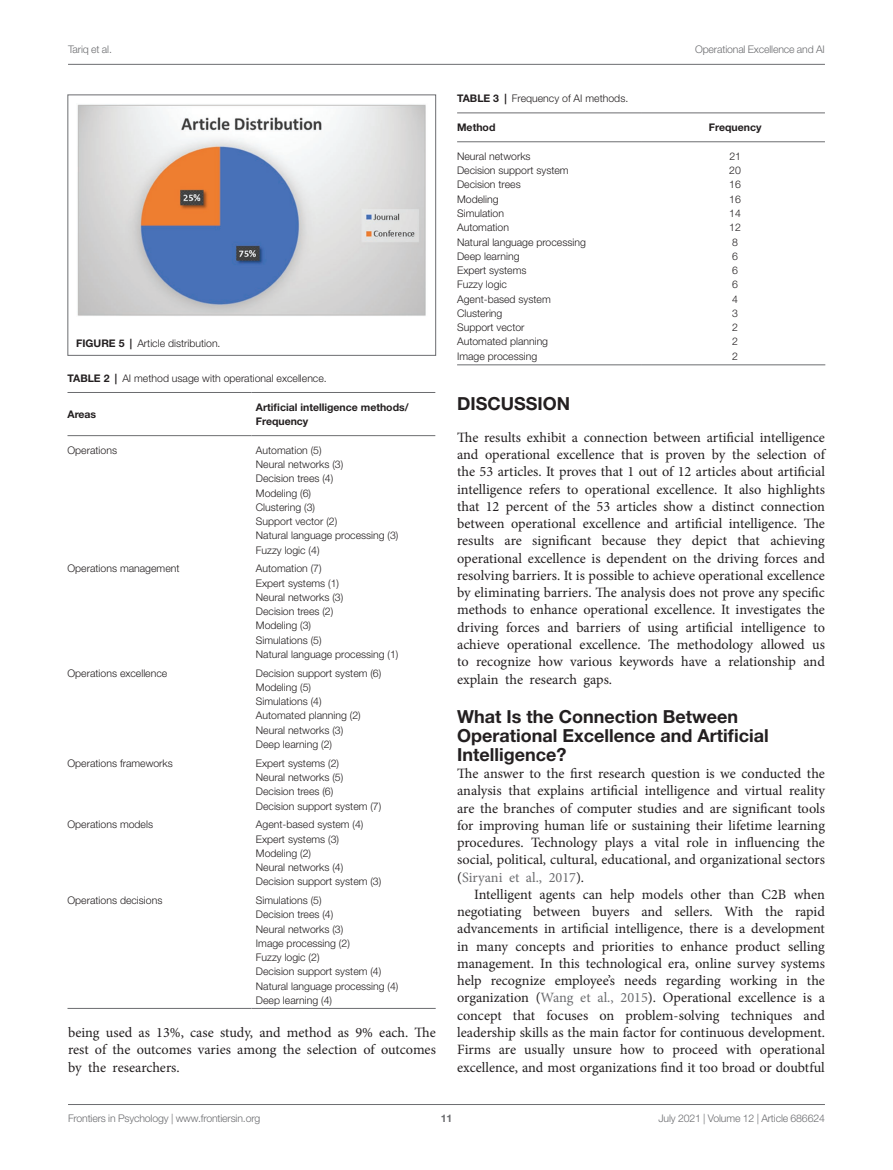
<style>
.page{position:relative;width:893px;height:1170px;background:#fff}
.page>*{position:absolute;margin:0;border:0;box-sizing:border-box;transform-origin:0 0}
.HEAD_2{font:700 18px/18.8px "Helvetica Neue LT Std";color:#231f20}
.HEAD_1{font:700 18px "Helvetica Neue LT Std";color:#231f20}
.TEXT_FLUSH{font:14.25px/17.2px "Minion Pro";color:#231f20;text-align:justify}
.TEXT{font:14.25px/17.2px "Minion Pro";letter-spacing:-.005em;color:#231f20;text-align:justify}
.TB_TX{font:300 10.5px "Helvetica Neue LT Std";color:#231f20}
.t1{font:300 10.5px "Helvetica Neue LT Std";letter-spacing:-.015em;color:#6c6d70}
.TT{font:300 10.5px "Helvetica Neue LT Std";color:#231f20}
.TB_CH{font:700 10.5px/14.2px "Helvetica Neue LT Std";color:#231f20}
.FIG_LEG{font:300 10.5px "Helvetica Neue LT Std";color:#231f20}
.t2{font:700 10.5px "Helvetica Neue LT Std";color:#6c6d70}
.s1{font-weight:700}
.s2{color:#6c6d70}
</style>
<div class="page">
<hr style="left:68px;top:64px;width:757px;height:1px;background:#6c6d70">
<hr style="left:68px;top:1104px;width:757px;height:1px;background:#6c6d70">
<img style="left:77px;top:104px;width:349px;height:212px">
<hr style="left:251px;top:392px;width:184px;height:1px;background:#6c6d70">
<hr style="left:251px;top:435px;width:184px;height:1px;background:#6c6d70">
<hr style="left:68px;top:392px;width:183px;height:1px;background:#6c6d70">
<hr style="left:68px;top:435px;width:183px;height:1px;background:#6c6d70">
<hr style="left:251px;top:1008px;width:185px;height:1px;background:#6c6d70">
<hr style="left:68px;top:1008px;width:183px;height:1px;background:#6c6d70">
<hr style="left:641px;top:113px;width:184px;height:1px;background:#6c6d70">
<hr style="left:641px;top:141px;width:184px;height:1px;background:#6c6d70">
<hr style="left:457px;top:113px;width:184px;height:1px;background:#6c6d70">
<hr style="left:457px;top:141px;width:184px;height:1px;background:#6c6d70">
<hr style="left:457px;top:364px;width:184px;height:1px;background:#6c6d70">
<hr style="left:641px;top:364px;width:184px;height:1px;background:#6c6d70">
<p class="t1" style="left:68px;top:42px;width:45px">Tariq et al.</p>
<p class="t1" style="left:695px;top:42px;width:131px">Operational Excellence and AI</p>
<p class="FIG_LEG" style="left:76px;top:337px;width:146px"><span class="s1">FIGURE 5 |</span> Article distribution.</p>
<p class="TT" style="left:68px;top:371px;width:261px"><span class="s1">TABLE 2 |</span> AI method usage with operational excellence.</p>
<p class="TB_CH" style="left:68px;top:406px;width:30px">Areas</p>
<p class="TB_CH" style="left:256px;top:399px;width:154px">Artificial intelligence methods/<br>Frequency</p>
<p class="TB_TX" style="left:68px;top:443px;width:51px">Operations</p>
<p class="TB_TX" style="left:256px;top:443px;width:67px">Automation (5)</p>
<p class="TB_TX" style="left:256px;top:458px;width:89px">Neural networks (3)</p>
<p class="TB_TX" style="left:256px;top:472px;width:79px">Decision trees (4)</p>
<p class="TB_TX" style="left:256px;top:486px;width:57px">Modeling (6)</p>
<p class="TB_TX" style="left:256px;top:500px;width:61px">Clustering (3)</p>
<p class="TB_TX" style="left:256px;top:515px;width:83px">Support vector (2)</p>
<p class="TB_TX" style="left:256px;top:529px;width:144px">Natural language processing (3)</p>
<p class="TB_TX" style="left:256px;top:543px;width:65px">Fuzzy logic (4)</p>
<p class="TB_TX" style="left:68px;top:562px;width:114px">Operations management</p>
<p class="TB_TX" style="left:256px;top:562px;width:67px">Automation (7)</p>
<p class="TB_TX" style="left:256px;top:576px;width:85px">Expert systems (1)</p>
<p class="TB_TX" style="left:256px;top:590px;width:89px">Neural networks (3)</p>
<p class="TB_TX" style="left:256px;top:605px;width:79px">Decision trees (2)</p>
<p class="TB_TX" style="left:256px;top:619px;width:57px">Modeling (3)</p>
<p class="TB_TX" style="left:256px;top:633px;width:67px">Simulations (5)</p>
<p class="TB_TX" style="left:256px;top:647px;width:144px">Natural language processing (1)</p>
<p class="TB_TX" style="left:68px;top:666px;width:101px">Operations excellence</p>
<p class="TB_TX" style="left:256px;top:666px;width:127px">Decision support system (6)</p>
<p class="TB_TX" style="left:256px;top:680px;width:57px">Modeling (5)</p>
<p class="TB_TX" style="left:256px;top:695px;width:67px">Simulations (4)</p>
<p class="TB_TX" style="left:256px;top:709px;width:106px">Automated planning (2)</p>
<p class="TB_TX" style="left:256px;top:723px;width:89px">Neural networks (3)</p>
<p class="TB_TX" style="left:256px;top:737px;width:78px">Deep learning (2)</p>
<p class="TB_TX" style="left:68px;top:756px;width:107px">Operations frameworks</p>
<p class="TB_TX" style="left:256px;top:756px;width:85px">Expert systems (2)</p>
<p class="TB_TX" style="left:256px;top:770px;width:89px">Neural networks (5)</p>
<p class="TB_TX" style="left:256px;top:785px;width:79px">Decision trees (6)</p>
<p class="TB_TX" style="left:256px;top:799px;width:127px">Decision support system (7)</p>
<p class="TB_TX" style="left:68px;top:818px;width:87px">Operations models</p>
<p class="TB_TX" style="left:256px;top:818px;width:109px">Agent-based system (4)</p>
<p class="TB_TX" style="left:256px;top:832px;width:85px">Expert systems (3)</p>
<p class="TB_TX" style="left:256px;top:846px;width:57px">Modeling (2)</p>
<p class="TB_TX" style="left:256px;top:860px;width:89px">Neural networks (4)</p>
<p class="TB_TX" style="left:256px;top:875px;width:127px">Decision support system (3)</p>
<p class="TB_TX" style="left:68px;top:893px;width:96px">Operations decisions</p>
<p class="TB_TX" style="left:256px;top:893px;width:67px">Simulations (5)</p>
<p class="TB_TX" style="left:256px;top:908px;width:79px">Decision trees (4)</p>
<p class="TB_TX" style="left:256px;top:922px;width:89px">Neural networks (3)</p>
<p class="TB_TX" style="left:256px;top:936px;width:95px">Image processing (2)</p>
<p class="TB_TX" style="left:256px;top:950px;width:65px">Fuzzy logic (2)</p>
<p class="TB_TX" style="left:256px;top:965px;width:127px">Decision support system (4)</p>
<p class="TB_TX" style="left:256px;top:979px;width:144px">Natural language processing (4)</p>
<p class="TB_TX" style="left:256px;top:993px;width:78px">Deep learning (4)</p>
<p class="TEXT" style="left:68px;top:1023px;width:369px">being used as 13%, case study, and method as 9% each. The rest of the outcomes varies among the selection of outcomes by the researchers.</p>
<p class="TT" style="left:457px;top:92px;width:173px"><span class="s1">TABLE 3 |</span> Frequency of AI methods.</p>
<p class="TB_CH" style="left:457px;top:120px;width:40px">Method</p>
<p class="TB_CH" style="left:709px;top:120px;width:54px">Frequency</p>
<p class="TB_TX" style="left:457px;top:150px;width:75px">Neural networks</p>
<p class="TB_TX" style="left:729px;top:150px;width:13px">21</p>
<p class="TB_TX" style="left:457px;top:164px;width:113px">Decision support system</p>
<p class="TB_TX" style="left:729px;top:164px;width:13px">20</p>
<p class="TB_TX" style="left:457px;top:178px;width:65px">Decision trees</p>
<p class="TB_TX" style="left:729px;top:178px;width:13px">16</p>
<p class="TB_TX" style="left:457px;top:192px;width:43px">Modeling</p>
<p class="TB_TX" style="left:729px;top:192px;width:13px">16</p>
<p class="TB_TX" style="left:457px;top:207px;width:48px">Simulation</p>
<p class="TB_TX" style="left:729px;top:207px;width:13px">14</p>
<p class="TB_TX" style="left:457px;top:221px;width:53px">Automation</p>
<p class="TB_TX" style="left:729px;top:221px;width:13px">12</p>
<p class="TB_TX" style="left:457px;top:235px;width:130px">Natural language processing</p>
<p class="TB_TX" style="left:732px;top:235px;width:7px">8</p>
<p class="TB_TX" style="left:457px;top:249px;width:64px">Deep learning</p>
<p class="TB_TX" style="left:732px;top:249px;width:7px">6</p>
<p class="TB_TX" style="left:457px;top:264px;width:71px">Expert systems</p>
<p class="TB_TX" style="left:732px;top:264px;width:7px">6</p>
<p class="TB_TX" style="left:457px;top:278px;width:51px">Fuzzy logic</p>
<p class="TB_TX" style="left:732px;top:278px;width:7px">6</p>
<p class="TB_TX" style="left:457px;top:292px;width:95px">Agent-based system</p>
<p class="TB_TX" style="left:732px;top:292px;width:7px">4</p>
<p class="TB_TX" style="left:457px;top:306px;width:47px">Clustering</p>
<p class="TB_TX" style="left:732px;top:306px;width:7px">3</p>
<p class="TB_TX" style="left:457px;top:321px;width:69px">Support vector</p>
<p class="TB_TX" style="left:732px;top:321px;width:7px">2</p>
<p class="TB_TX" style="left:457px;top:335px;width:93px">Automated planning</p>
<p class="TB_TX" style="left:732px;top:335px;width:7px">2</p>
<p class="TB_TX" style="left:457px;top:349px;width:82px">Image processing</p>
<p class="TB_TX" style="left:732px;top:349px;width:7px">2</p>
<p class="HEAD_1" style="left:457px;top:393px;width:115px">DISCUSSION</p>
<p class="TEXT_FLUSH" style="left:457px;top:429px;width:369px">The results exhibit a connection between artificial intelligence and operational excellence that is proven by the selection of the 53 articles. It proves that 1 out of 12 articles about artificial intelligence refers to operational excellence. It also highlights that 12 percent of the 53 articles show a distinct connection between operational excellence and artificial intelligence. The results are significant because they depict that achieving operational excellence is dependent on the driving forces and resolving barriers. It is possible to achieve operational excellence by eliminating barriers. The analysis does not prove any specific methods to enhance operational excellence. It investigates the driving forces and barriers of using artificial intelligence to achieve operational excellence. The methodology allowed us to recognize how various keywords have a relationship and explain the research gaps.</p>
<p class="HEAD_2" style="left:457px;top:707px;width:313px">What Is the Connection Between<br>Operational Excellence and Artificial<br>Intelligence?</p>
<p class="TEXT_FLUSH" style="left:457px;top:765px;width:369px">The answer to the first research question is we conducted the analysis that explains artificial intelligence and virtual reality are the branches of computer studies and are significant tools for improving human life or sustaining their lifetime learning procedures. Technology plays a vital role in influencing the social, political, cultural, educational, and organizational sectors (<span class="s2">Siryani et al., 2017</span>).</p>
<p class="TEXT" style="left:457px;top:885px;width:369px;text-indent:17px">Intelligent agents can help models other than C2B when negotiating between buyers and sellers. With the rapid advancements in artificial intelligence, there is a development in many concepts and priorities to enhance product selling management. In this technological era, online survey systems help recognize employee’s needs regarding working in the organization (<span class="s2">Wang et al., 2015</span>). Operational excellence is a concept that focuses on problem-solving techniques and leadership skills as the main factor for continuous development.<br>Firms are usually unsure how to proceed with operational excellence, and most organizations find it too broad or doubtful</p>
<p class="t1" style="left:68px;top:1111px;width:194px">Frontiers in Psychology | www.frontiersin.org</p>
<p class="t2" style="left:441px;top:1111px;width:13px">11</p>
<p class="t1" style="left:658px;top:1111px;width:168px">July 2021 | Volume 12 | Article 686624</p>
</div>
